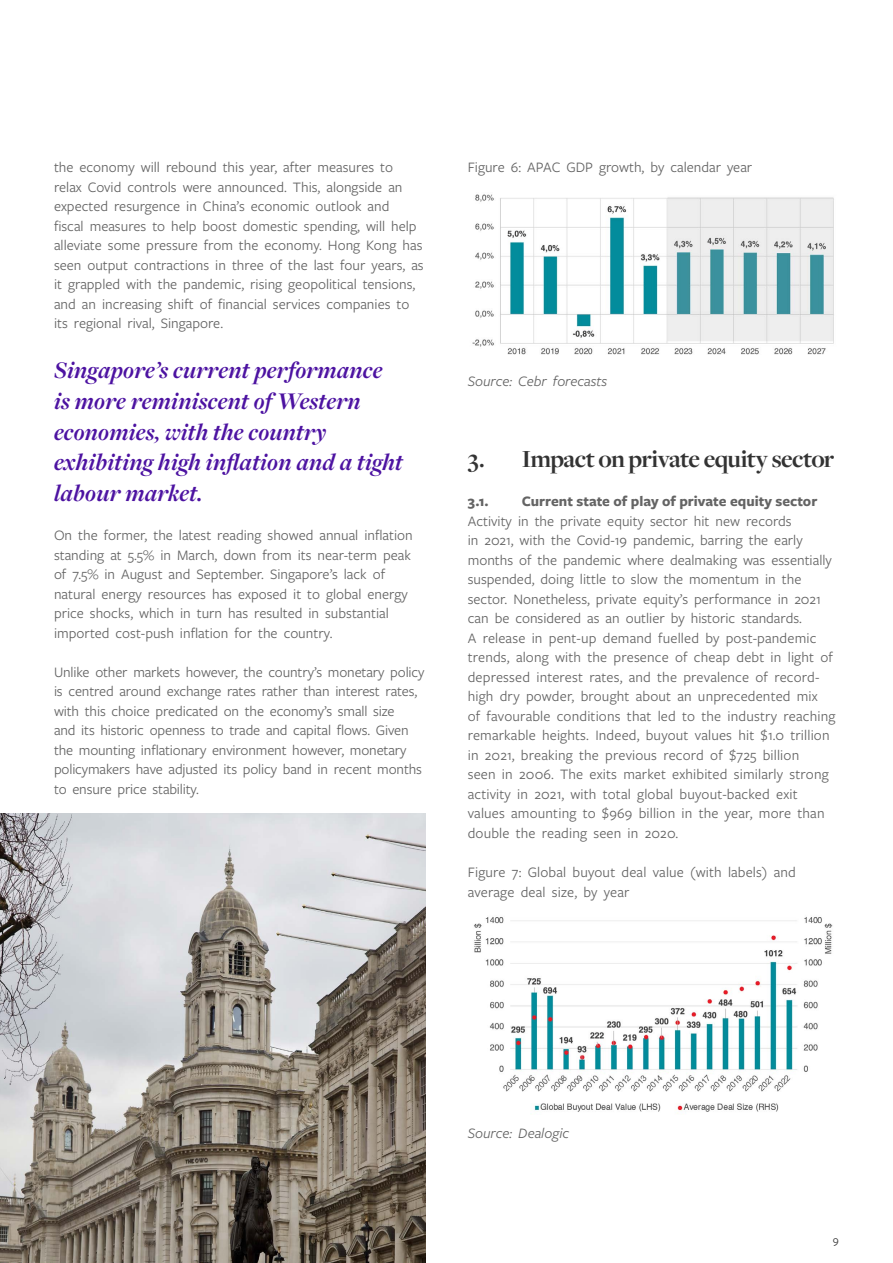
<style>
.page{position:relative;width:893px;height:1263px;background:#fff}
.page>*{position:absolute;margin:0;border:0;box-sizing:border-box;transform-origin:0 0}
.t1{font:700 25.5px "Freight Disp Pro";letter-spacing:-.025em;color:#333}
.t2{font:italic 700 24.75px/30.6px "Freight Disp Pro";letter-spacing:.01em;color:#4c12a1}
.t3{font:15px/19.5px "Freight Sans Pro";color:#646464}
.t4{font:700 15px "Freight Sans Pro";color:#646464}
.t5{font:italic 15px "Freight Sans Pro";color:#646464}
.t6{font:12px "Freight Sans Pro";color:#333}
</style>
<div class="page">
<img style="left:0;top:814px;width:425px;height:449px">
<img style="left:472px;top:194px;width:362px;height:161px">
<img style="left:474px;top:917px;width:359px;height:195px">
<p class="t3" style="left:54px;top:157px;width:371px">the economy will rebound this year, after measures to relax Covid controls were announced. This, alongside an expected resurgence in China’s economic outlook and<br>fiscal measures to help boost domestic spending, will help alleviate some pressure from the economy. Hong Kong has seen output contractions in three of the last four years, as it grappled with the pandemic, rising geopolitical tensions, and an increasing shift of financial services companies to its regional rival, Singapore.</p>
<h2 class="t2" style="left:54px;top:355px;width:350px">Singapore’s current performance is more reminiscent of Western economies, with the country exhibiting high inflation and a tight labour market.</h2>
<p class="t3" style="left:54px;top:525px;width:360px">On the former, the latest reading showed annual inflation standing at 5.5% in March, down from its near-term peak of 7.5% in August and September. Singapore’s lack of natural energy resources has exposed it to global energy price shocks, which in turn has resulted in substantial imported cost-push inflation for the country.</p>
<p class="t3" style="left:54px;top:661px;width:372px">Unlike other markets however, the country’s monetary policy is centred around exchange rates rather than interest rates, with this choice predicated on the economy’s small size<br>and its historic openness to trade and capital flows. Given the mounting inflationary environment however, monetary policymakers have adjusted its policy band in recent months to ensure price stability.</p>
<p class="t3" style="left:468px;top:157px;width:286px">Figure 6: APAC GDP growth, by calendar year</p>
<p class="t5" style="left:468px;top:371px;width:141px">Source: Cebr forecasts</p>
<h1 class="t1" style="left:468px;top:442px;width:368px">3. Impact on private equity sector</h1>
<p class="t4" style="left:468px;top:491px;width:22px">3.1.</p>
<p class="t4" style="left:522px;top:491px;width:297px">Current state of play of private equity sector</p>
<p class="t3" style="left:468px;top:511px;width:369px">Activity in the private equity sector hit new records<br>in 2021, with the Covid-19 pandemic, barring the early months of the pandemic where dealmaking was essentially suspended, doing little to slow the momentum in the sector. Nonetheless, private equity’s performance in 2021 can be considered as an outlier by historic standards.<br>A release in pent-up demand fuelled by post-pandemic trends, along with the presence of cheap debt in light of depressed interest rates, and the prevalence of record&shy;high dry powder, brought about an unprecedented mix<br>of favourable conditions that led to the industry reaching remarkable heights. Indeed, buyout values hit $1.0 trillion in 2021, breaking the previous record of $725 billion<br>seen in 2006. The exits market exhibited similarly strong activity in 2021, with total global buyout-backed exit values amounting to $969 billion in the year, more than double the reading seen in 2020.</p>
<p class="t3" style="left:468px;top:862px;width:330px">Figure 7: Global buyout deal value (with labels) and average deal size, by year</p>
<p class="t5" style="left:468px;top:1123px;width:103px">Source: Dealogic</p>
<p class="t6" style="left:833px;top:1232px;width:8px">9</p>
</div>
